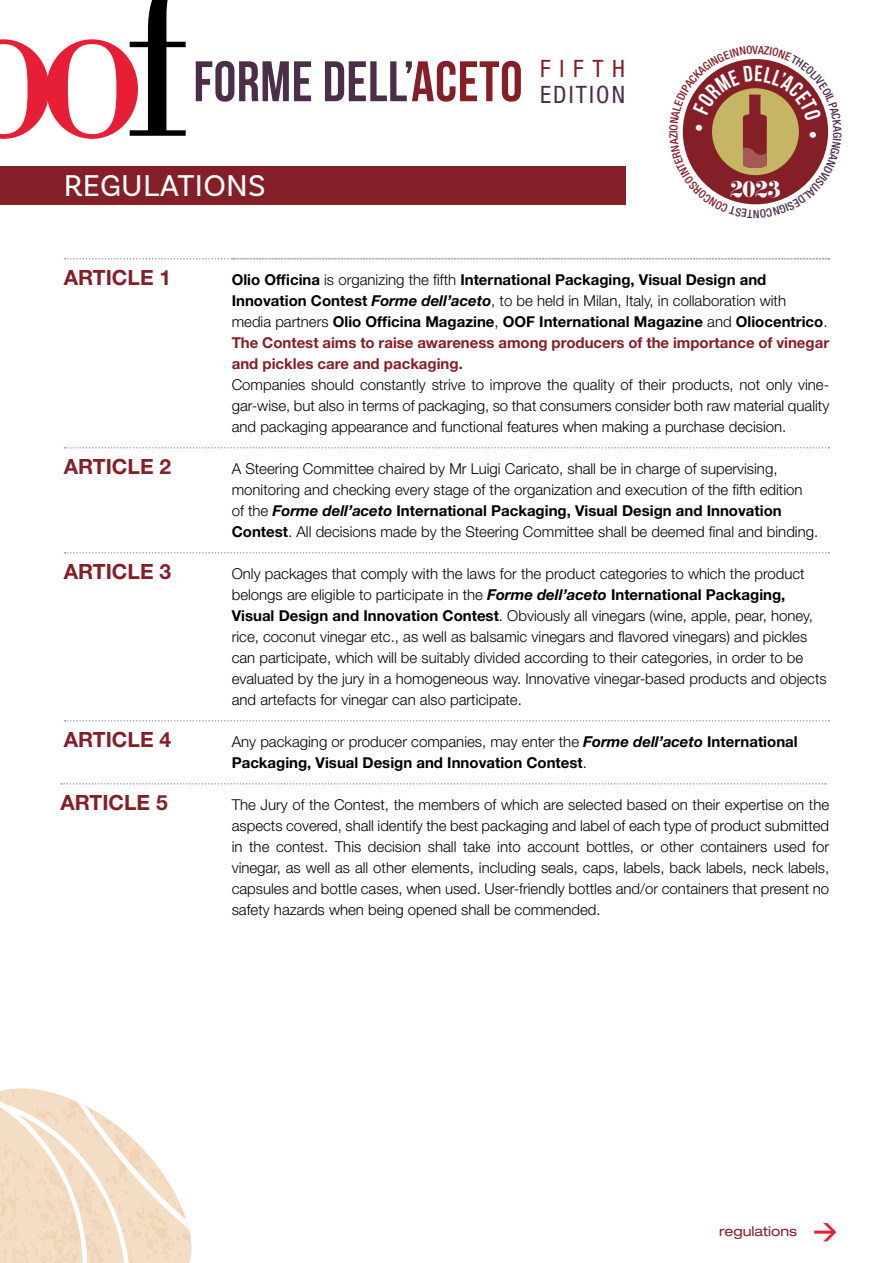
<style>
.page{position:relative;width:893px;height:1263px;background:#fff}
.page>*{position:absolute;margin:0;border:0;box-sizing:border-box;transform-origin:0 0}
.t1{font:700 57px "Bebas Neue";letter-spacing:.01em;color:#4b2f49}
.t2{font:31.5px "Basic Sans";letter-spacing:.01em;color:#fff}
.t3{font:condensed 24px "Helvetica Neue LT Std";letter-spacing:.09em;color:#4b2f49}
.t4{font:condensed 24px "Helvetica Neue LT Std";letter-spacing:.365em;color:#841f28}
.t5{font:700 24px "DIN";color:#e61f36}
.t6{font:700 21px "Helvetica Neue LT Std";color:#841f28}
.t7{font:19.8px "Eloquent JF";color:#fff}
.t8{font:300 15px/21px "Helvetica Neue LT Std";color:#000;text-align:justify}
.t9{font:700 15px/21px "Helvetica Neue LT Std";color:#000}
.t10{font:expanded 13.5px "Helvetica Neue LT Std";color:#841f28}
.s1{color:#841f28}
.s2{font-weight:300}
.s3{font-style:italic}
.s4{font-weight:700;font-style:italic}
.s5{font-weight:700}
</style>
<div class="page">
<svg style="left:65px;top:258px;width:764px;height:1px"></svg>
<svg style="left:65px;top:552px;width:764px;height:1px"></svg>
<svg style="left:61px;top:783px;width:765px;height:1px"></svg>
<svg style="left:65px;top:720px;width:764px;height:1px"></svg>
<div style="left:0;top:167px;width:625px;height:38px;background:#841f28"></div>
<svg style="left:0;top:0;width:186px;height:139px"></svg>
<svg style="left:0;top:1088px;width:192px;height:175px"></svg>
<svg style="left:65px;top:447px;width:764px;height:1px"></svg>
<svg style="left:682px;top:59px;width:147px;height:146px"></svg>
<h1 class="t1" style="left:193px;top:50px;width:331px">FORME DELL’<span class="s1">ACETO</span></h1>
<h3 class="t4" style="left:540px;top:55px;width:87px">FIFTH</h3>
<h3 class="t3" style="left:540px;top:80px;width:87px">EDITION</h3>
<h2 class="t2" style="left:64px;top:166px;width:204px">REGULATIONS</h2>
<h3 class="t7" style="left:730px;top:176px;width:52px">2023</h3>
<h3 class="t6" style="left:64px;top:265px;width:109px">ARTICLE 1</h3>
<h3 class="t6" style="left:64px;top:454px;width:109px">ARTICLE 2</h3>
<h3 class="t6" style="left:64px;top:559px;width:109px">ARTICLE 3</h3>
<h3 class="t6" style="left:64px;top:727px;width:109px">ARTICLE 4</h3>
<h3 class="t6" style="left:60px;top:790px;width:109px">ARTICLE 5</h3>
<p class="t9" style="left:232px;top:269px;width:599px">Olio Officina <span class="s2">is organizing the fifth</span> International Packaging, Visual Design and Innovation Contest <span class="s3">Forme dell’aceto</span><span class="s2">, to be held in Milan, Italy, in collaboration with media partners</span> Olio Officina Magazine<span class="s2">,</span> OOF International Magazine <span class="s2">and</span> Oliocentrico<span class="s2">.<br></span><span class="s1">The Contest aims to raise awareness among producers of the importance of vinegar and pickles care and packaging.</span></p>
<p class="t8" style="left:232px;top:374px;width:599px">Companies should constantly strive to improve the quality of their products, not only vine&shy;gar-wise, but also in terms of packaging, so that consumers consider both raw material quality and packaging appearance and functional features when making a purchase decision.</p>
<p class="t8" style="left:232px;top:458px;width:588px;text-align:left">A Steering Committee chaired by Mr Luigi Caricato, shall be in charge of supervising, monitoring and checking every stage of the organization and execution of the fifth edition of the <span class="s4">Forme dell’aceto</span> <span class="s5">International Packaging, Visual Design and Innovation Contest</span>. All decisions made by the Steering Committee shall be deemed final and binding.</p>
<p class="t8" style="left:232px;top:563px;width:596px;text-align:left">Only packages that comply with the laws for the product categories to which the product belongs are eligible to participate in the <span class="s4">Forme dell’aceto</span> <span class="s5">International Packaging, Visual Design and Innovation Contest</span>. Obviously all vinegars (wine, apple, pear, honey, rice, coconut vinegar etc., as well as balsamic vinegars and flavored vinegars) and pickles can participate, which will be suitably divided according to their categories, in order to be evaluated by the jury in a homogeneous way. Innovative vinegar-based products and objects and artefacts for vinegar can also participate.</p>
<p class="t9" style="left:232px;top:731px;width:567px"><span class="s2">Any packaging or producer companies, may enter the</span> <span class="s3">Forme dell’aceto</span> International<br>Packaging, Visual Design and Innovation Contest<span class="s2">.</span></p>
<p class="t8" style="left:232px;top:794px;width:599px">The Jury of the Contest, the members of which are selected based on their expertise on the aspects covered, shall identify the best packaging and label of each type of product submitted in the contest. This decision shall take into account bottles, or other containers used for vinegar, as well as all other elements, including seals, caps, labels, back labels, neck labels, capsules and bottle cases, when used. User-friendly bottles and/or containers that present no safety hazards when being opened shall be commended.</p>
<p class="t10" style="left:719px;top:1223px;width:80px">regulations</p>
<h3 class="t5" style="left:813px;top:1214px;width:26px">&gt;</h3>
</div>
